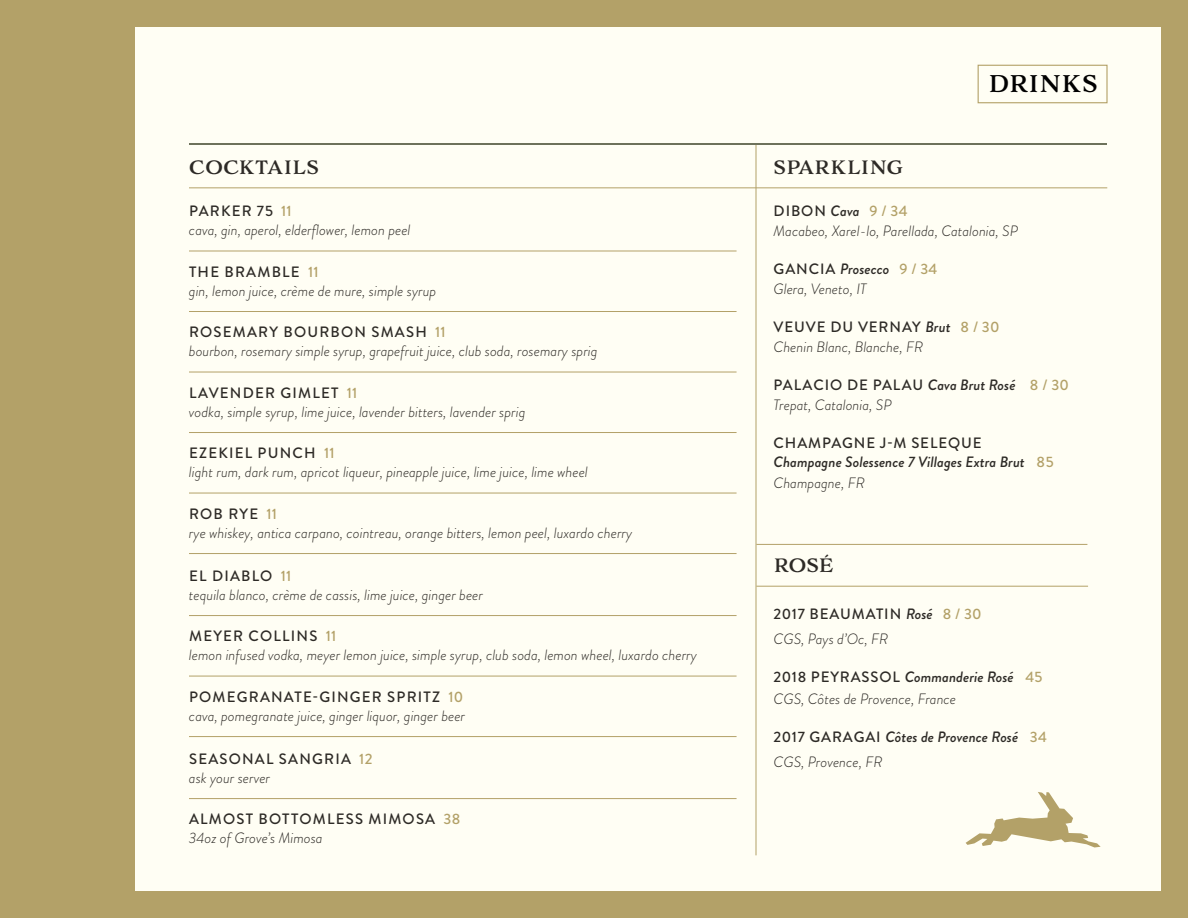
<style>
.page{position:relative;width:1188px;height:918px;background:#b3a168}
.page>*{position:absolute;margin:0;border:0;box-sizing:border-box;transform-origin:0 0}
.t1{font:22.5px "Adorn S Serif";color:#000}
.t2{font:18px "Adorn S Serif";color:#2d2a26}
.t3{font:italic 300 15px/18.8px "Brandon Grotesque";color:#2d2a26}
.t4{font:italic 500 15px/20.2px "Brandon Grotesque";color:#2d2a26}
.t5{font:500 15px/18.8px "Brandon Grotesque";letter-spacing:.08em;color:#2d2a26}
.s1{font-weight:500;font-style:normal}
.s2{font-weight:500}
.s3{font-weight:500;font-style:normal;color:#b3a168}
.s4{font-style:normal}
.s5{font-style:normal;color:#b3a168}
.s6{font-weight:300}
.s7{color:#b3a168}
.s8{font-weight:300;font-style:italic}
</style>
<div class="page">
<div style="left:135px;top:27px;width:1026px;height:864px;background:#fffef4"></div>
<hr style="left:189px;top:251px;width:548px;height:1px;background:#b3a168">
<hr style="left:189px;top:311px;width:548px;height:1px;background:#b3a168">
<hr style="left:189px;top:372px;width:548px;height:1px;background:#b3a168">
<hr style="left:189px;top:432px;width:548px;height:1px;background:#b3a168">
<hr style="left:189px;top:493px;width:548px;height:1px;background:#b3a168">
<hr style="left:189px;top:553px;width:548px;height:1px;background:#b3a168">
<hr style="left:189px;top:615px;width:548px;height:1px;background:#b3a168">
<hr style="left:189px;top:676px;width:548px;height:1px;background:#b3a168">
<hr style="left:189px;top:736px;width:548px;height:1px;background:#b3a168">
<hr style="left:189px;top:798px;width:548px;height:1px;background:#b3a168">
<hr style="left:189px;top:143px;width:918px;height:2px;background:#646a52">
<hr style="left:189px;top:187px;width:918px;height:1px;background:#b3a168">
<hr style="left:756px;top:145px;width:1px;height:710px;background:#b3a168">
<div style="left:978px;top:65px;width:130px;height:38px;border:1px solid #b3a168"></div>
<svg style="left:966px;top:792px;width:135px;height:55px"></svg>
<hr style="left:756px;top:544px;width:331px;height:1px;background:#b3a168">
<hr style="left:756px;top:586px;width:332px;height:1px;background:#b3a168">
<h1 class="t1" style="left:988px;top:70px;width:111px">DRINKS</h1>
<p class="t2" style="left:189px;top:156px;width:131px">COCKTAILS</p>
<p class="t2" style="left:774px;top:156px;width:131px">SPARKLING</p>
<p class="t3" style="left:774px;top:201px;width:246px;line-height:20px"><span class="s1">DIBON</span> <span class="s2">Cava</span> <span class="s3">9 / 34<br></span>Macabeo, Xarel-lo, Parellada, Catalonia, SP</p>
<p class="t3" style="left:774px;top:259px;width:165px;line-height:20px"><span class="s1">GANCIA</span> <span class="s2">Prosecco</span> <span class="s3">9 / 34<br></span>Glera, Veneto, IT</p>
<p class="t3" style="left:774px;top:317px;width:228px;line-height:20px"><span class="s1">VEUVE DU VERNAY</span> <span class="s2">Brut</span> <span class="s3">8 / 30<br></span>Chenin Blanc, Blanche, FR</p>
<p class="t3" style="left:774px;top:375px;width:297px;line-height:20px"><span class="s1">PALACIO DE PALAU</span> <span class="s2">Cava Brut Rosé</span> <span class="s3">8 / 30<br></span>Trepat, Catalonia, SP</p>
<p class="t4" style="left:774px;top:432px;width:282px"><span class="s4">CHAMPAGNE J-M SELEQUE<br></span>Champagne Solessence 7 Villages Extra Brut <span class="s5">85<br></span><span class="s6">Champagne, FR</span></p>
<p class="t3" style="left:189px;top:202px;width:223px"><span class="s1">PARKER 75</span> <span class="s3">11<br></span>cava, gin, aperol, elderflower, lemon peel</p>
<p class="t3" style="left:189px;top:262px;width:249px"><span class="s1">THE BRAMBLE</span> <span class="s3">11<br></span>gin, lemon juice, crème de mure, simple syrup</p>
<p class="t3" style="left:189px;top:323px;width:410px"><span class="s1">ROSEMARY BOURBON SMASH</span> <span class="s3">11<br></span>bourbon, rosemary simple syrup, grapefruit juice, club soda, rosemary sprig</p>
<p class="t3" style="left:189px;top:383px;width:338px"><span class="s1">LAVENDER GIMLET</span> <span class="s3">11<br></span>vodka, simple syrup, lime juice, lavender bitters, lavender sprig</p>
<p class="t3" style="left:189px;top:444px;width:400px"><span class="s1">EZEKIEL PUNCH</span> <span class="s3">11<br></span>light rum, dark rum, apricot liqueur, pineapple juice, lime juice, lime wheel</p>
<p class="t3" style="left:189px;top:504px;width:445px"><span class="s1">ROB RYE</span> <span class="s3">11<br></span>rye whiskey, antica carpano, cointreau, orange bitters, lemon peel, luxardo cherry</p>
<p class="t3" style="left:189px;top:566px;width:296px"><span class="s1">EL DIABLO</span> <span class="s3">11<br></span>tequila blanco, crème de cassis, lime juice, ginger beer</p>
<p class="t3" style="left:189px;top:627px;width:510px"><span class="s1">MEYER COLLINS</span> <span class="s3">11<br></span>lemon infused vodka, meyer lemon juice, simple syrup, club soda, lemon wheel, luxardo cherry</p>
<p class="t3" style="left:189px;top:688px;width:278px"><span class="s1">POMEGRANATE-GINGER SPRITZ</span> <span class="s3">10 </span>cava, pomegranate juice, ginger liquor, ginger beer</p>
<p class="t5" style="left:189px;top:750px;width:185px">SEASONAL SANGRIA <span class="s7">12 </span><span class="s8">ask your server</span></p>
<p class="t5" style="left:189px;top:810px;width:273px">ALMOST BOTTOMLESS MIMOSA <span class="s7">38<br></span><span class="s8">34oz of Grove’s Mimosa</span></p>
<p class="t2" style="left:774px;top:554px;width:62px">ROSÉ</p>
<p class="t3" style="left:774px;top:602px;width:210px;line-height:25.2px"><span class="s1">2017 BEAUMATIN</span> <span class="s2">Rosé</span> <span class="s3">8 / 30<br></span>CGS, Pays d’Oc, FR</p>
<p class="t3" style="left:774px;top:665px;width:271px;line-height:23px"><span class="s1">2018 PEYRASSOL</span> <span class="s2">Commanderie Rosé</span> <span class="s3">45<br></span>CGS, Côtes de Provence, France</p>
<p class="t4" style="left:774px;top:724px;width:275px;line-height:25.2px"><span class="s4">2017 GARAGAI</span> Côtes de Provence Rosé <span class="s5">34<br></span><span class="s6">CGS, Provence, FR</span></p>
</div>
